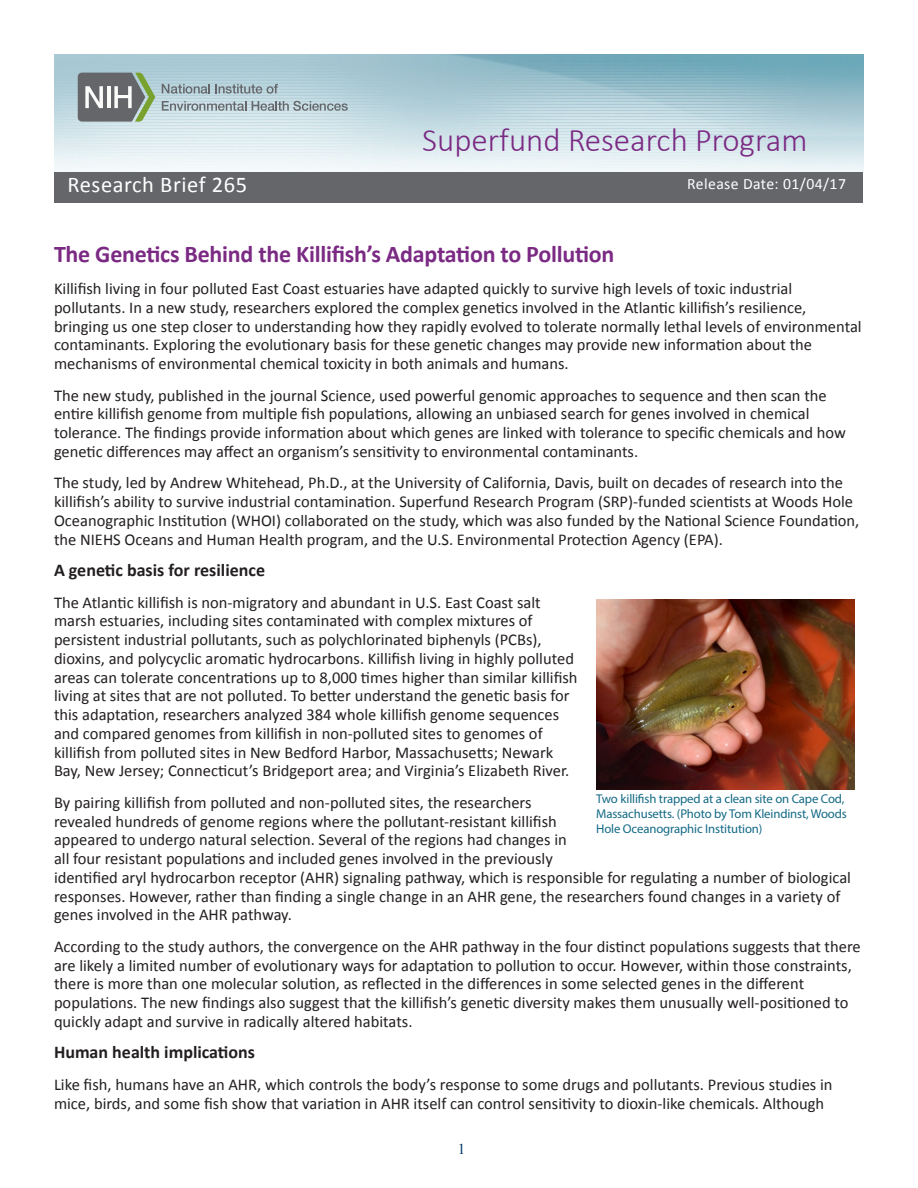
<style>
.page{position:relative;width:918px;height:1188px;background:#fff}
.page>*{position:absolute;margin:0;border:0;box-sizing:border-box;transform-origin:0 0}
.t1{font:300 33px "Calibri";color:#7b2a83}
.Header_Title{font:700 24px "Calibri";letter-spacing:-.01em;color:#7b2a83}
.Header_RB{font:22.5px "Calibri";letter-spacing:.025em;color:#fff}
.Body_Text{font:700 18px "Calibri";color:#231f20}
.Body_Text-2{font:16.5px/18.8px "Calibri";color:#231f20}
.Header_RB-2{font:15.75px "Calibri";letter-spacing:.025em;color:#fff}
.t2{font:15px "Times New Roman";color:#036}
.Box_Caption{font:12.75px/15px "Myriad Pro";letter-spacing:-.01em;color:#136a85}
</style>
<div class="page">
<img style="left:54px;top:54px;width:810px;height:118px">
<svg style="left:78px;top:73px;width:77px;height:49px;background:#858d87"></svg>
<svg style="left:162px;top:84px;width:116px;height:10px"></svg>
<svg style="left:162px;top:101px;width:186px;height:10px;background:#a2b1b7"></svg>
<div style="left:55px;top:172px;width:808px;height:31px;background:#64666a"></div>
<img style="left:596px;top:600px;width:258px;height:190px">
<h1 class="t1" style="left:422px;top:120px;width:387px">Superfund Research Program</h1>
<p class="Header_RB" style="left:68px;top:170px;width:181px">Research Brief 265</p>
<p class="Header_RB-2" style="left:687px;top:173px;width:160px">Release Date: 01/04/17</p>
<p class="Header_Title" style="left:54px;top:239px;width:562px">The Genetics Behind the Killifish’s Adaptation to Pollution</p>
<p class="Body_Text-2" style="left:54px;top:279px;width:809px">Killifish living in four polluted East Coast estuaries have adapted quickly to survive high levels of toxic industrial pollutants. In a new study, researchers explored the complex genetics involved in the Atlantic killifish’s resilience, bringing us one step closer to understanding how they rapidly evolved to tolerate normally lethal levels of environmental contaminants. Exploring the evolutionary basis for these genetic changes may provide new information about the mechanisms of environmental chemical toxicity in both animals and humans.</p>
<p class="Body_Text-2" style="left:54px;top:386px;width:793px">The new study, published in the journal Science, used powerful genomic approaches to sequence and then scan the entire killifish genome from multiple fish populations, allowing an unbiased search for genes involved in chemical tolerance. The findings provide information about which genes are linked with tolerance to specific chemicals and how genetic differences may affect an organism’s sensitivity to environmental contaminants.</p>
<p class="Body_Text-2" style="left:54px;top:474px;width:807px">The study, led by Andrew Whitehead, Ph.D., at the University of California, Davis, built on decades of research into the killifish’s ability to survive industrial contamination. Superfund Research Program (SRP)-funded scientists at Woods Hole Oceanographic Institution (WHOI) collaborated on the study, which was also funded by the National Science Foundation, the NIEHS Oceans and Human Health program, and the U.S. Environmental Protection Agency (EPA).</p>
<p class="Body_Text" style="left:54px;top:559px;width:213px">A genetic basis for resilience</p>
<p class="Body_Text-2" style="left:54px;top:593px;width:525px">The Atlantic killifish is non-migratory and abundant in U.S. East Coast salt marsh estuaries, including sites contaminated with complex mixtures of persistent industrial pollutants, such as polychlorinated biphenyls (PCBs), dioxins, and polycyclic aromatic hydrocarbons. Killifish living in highly polluted areas can tolerate concentrations up to 8,000 times higher than similar killifish living at sites that are not polluted. To better understand the genetic basis for this adaptation, researchers analyzed 384 whole killifish genome sequences and compared genomes from killifish in non-polluted sites to genomes of killifish from polluted sites in New Bedford Harbor, Massachusetts; Newark Bay, New Jersey; Connecticut’s Bridgeport area; and Virginia’s Elizabeth River.</p>
<p class="Body_Text-2" style="left:54px;top:793px;width:799px">By pairing killifish from polluted and non-polluted sites, the researchers<br>revealed hundreds of genome regions where the pollutant-resistant killifish<br>appeared to undergo natural selection. Several of the regions had changes in<br>all four resistant populations and included genes involved in the previously<br>identified aryl hydrocarbon receptor (AHR) signaling pathway, which is responsible for regulating a number of biological responses. However, rather than finding a single change in an AHR gene, the researchers found changes in a variety of genes involved in the AHR pathway.</p>
<p class="Body_Text-2" style="left:54px;top:937px;width:808px">According to the study authors, the convergence on the AHR pathway in the four distinct populations suggests that there are likely a limited number of evolutionary ways for adaptation to pollution to occur. However, within those constraints, there is more than one molecular solution, as reflected in the differences in some selected genes in the different populations. The new findings also suggest that the killifish’s genetic diversity makes them unusually well-positioned to quickly adapt and survive in radically altered habitats.</p>
<p class="Body_Text" style="left:54px;top:1041px;width:203px">Human health implications</p>
<p class="Body_Text-2" style="left:54px;top:1075px;width:780px">Like fish, humans have an AHR, which controls the body’s response to some drugs and pollutants. Previous studies in mice, birds, and some fish show that variation in AHR itself can control sensitivity to dioxin-like chemicals. Although</p>
<p class="Box_Caption" style="left:596px;top:791px;width:252px">Two killifish trapped at a clean site on Cape Cod,<br>Massachusetts. (Photo by Tom Kleindinst, Woods<br>Hole Oceanographic Institution)</p>
<p class="t2" style="left:458px;top:1139px;width:9px">1</p>
</div>
